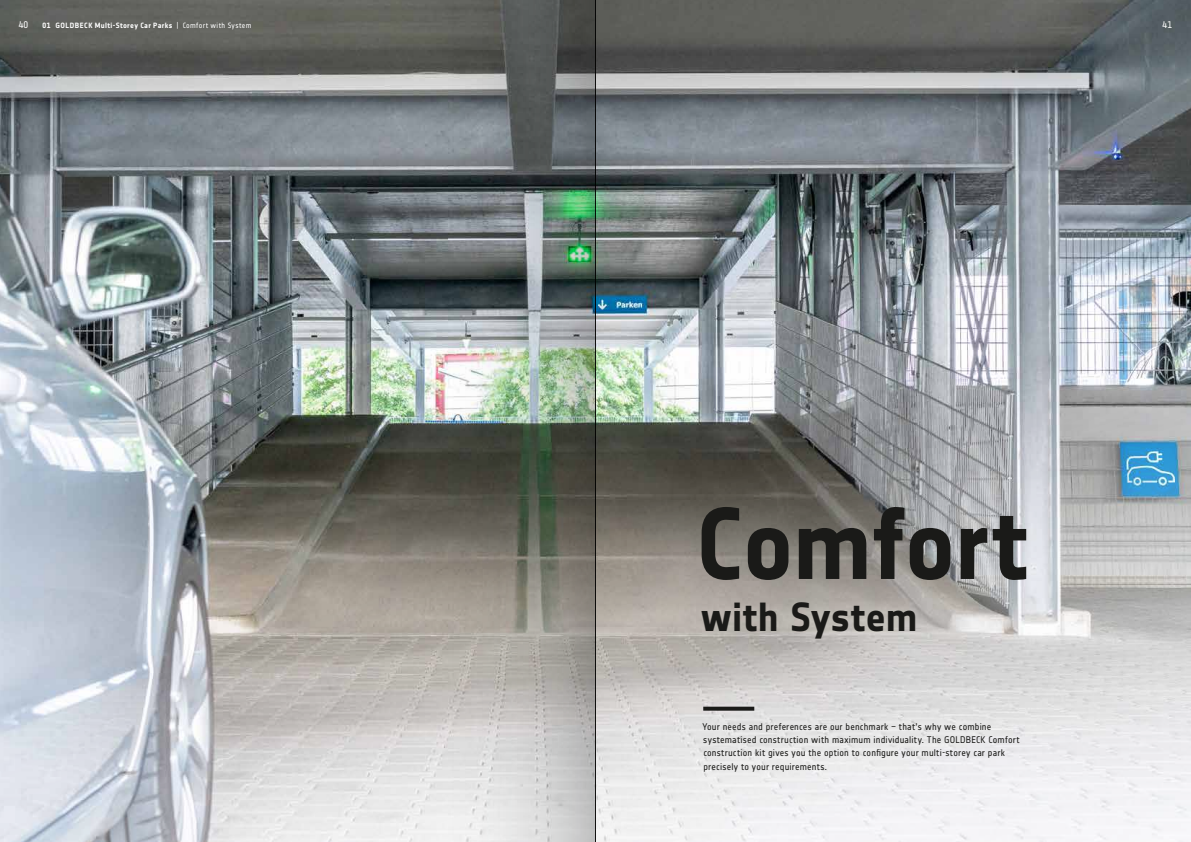
<style>
.page{position:relative;width:1191px;height:842px;background:#fff}
.page>*{position:absolute;margin:0;border:0;box-sizing:border-box;transform-origin:0 0}
.t1{font:700 100px "Goldbeck";letter-spacing:-.005em;color:#1a1a18}
.t2{font:700 40px "Goldbeck";letter-spacing:.01em;color:#1a1a18}
.t3{font:9.5px/13.3px "Goldbeck";letter-spacing:.02em;color:#1a1a18}
.t4{font:9.5px "Goldbeck";color:#fff}
.t5{font:700 7.5px "Goldbeck";letter-spacing:.055em;color:#fff}
.s1{font-weight:400}
</style>
<div class="page">
<img style="left:0;top:0;width:1191px;height:222px">
<img style="left:0;top:222px;width:1191px;height:620px">
<svg style="left:703px;top:707px;width:51px;height:4px"></svg>
<hr style="left:595px;top:0;width:1px;height:842px;background:#1a1a18">
<img style="left:425px;top:0;width:170px;height:842px">
<p class="t4" style="left:19px;top:19px;width:11px">40</p>
<p class="t5" style="left:43px;top:21px;width:210px">01 GOLDBECK Multi-Storey Car Parks <span class="s1">| Comfort with System</span></p>
<p class="t4" style="left:1162px;top:19px;width:11px">41</p>
<h1 class="t1" style="left:695px;top:486px;width:333px">Comfort</h1>
<h2 class="t2" style="left:700px;top:594px;width:218px">with System</h2>
<p class="t3" style="left:702px;top:719px;width:318px">Your needs and preferences are our benchmark – that’s why we combine systematised construction with maximum individuality. The GOLDBECK Comfort construction kit gives you the option to configure your multi-storey car park precisely to your requirements.</p>
</div>
